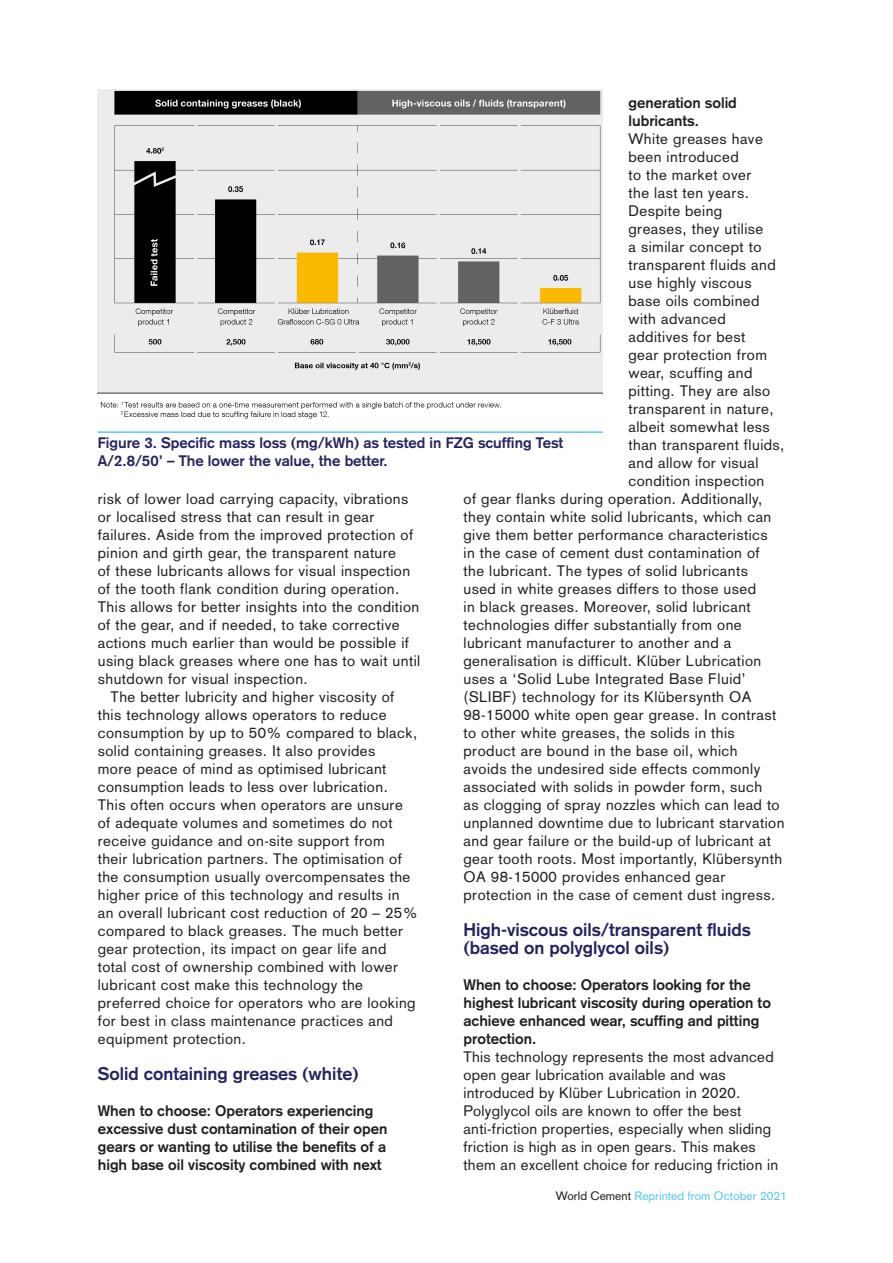
<style>
.page{position:relative;width:893px;height:1263px;background:#fff}
.page>*{position:absolute;margin:0;border:0;box-sizing:border-box;transform-origin:0 0}
.Subhead_1{font:700 18px/18px "Akzidenz Grotesk";color:#26235f}
.Text_1st_Para{font:15px/18px "Akzidenz Grotesk";letter-spacing:.03em;color:#231f20}
.Body_Text{font:15px/18px "Akzidenz Grotesk";letter-spacing:.03em;color:#231f20}
.Subhead_2{font:700 15px/18px "Akzidenz Grotesk";color:#231f20}
.Caption__With_Line{font:700 15px/18px "Akzidenz Grotesk";color:#26235f}
.t1{font:12px "Akzidenz Grotesk";color:#56c8f3}
.s1{color:#231f20}
</style>
<div class="page">
<img style="left:98px;top:89px;width:505px;height:330px">
<hr style="left:98px;top:431px;width:505px;height:2px;background:#56c8f3">
<p class="Subhead_2" style="left:628px;top:94px;width:110px">generation solid lubricants.</p>
<p class="Text_1st_Para" style="left:628px;top:130px;width:136px">White greases have</p>
<p class="Text_1st_Para" style="left:628px;top:148px;width:112px">been introduced</p>
<p class="Text_1st_Para" style="left:628px;top:166px;width:124px">to the market over</p>
<p class="Text_1st_Para" style="left:628px;top:184px;width:122px">the last ten years.</p>
<p class="Text_1st_Para" style="left:628px;top:202px;width:95px">Despite being</p>
<p class="Text_1st_Para" style="left:628px;top:220px;width:136px">greases, they utilise</p>
<p class="Text_1st_Para" style="left:628px;top:238px;width:135px">a similar concept to</p>
<p class="Text_1st_Para" style="left:628px;top:256px;width:149px">transparent fluids and</p>
<p class="Text_1st_Para" style="left:628px;top:274px;width:125px">use highly viscous</p>
<p class="Text_1st_Para" style="left:628px;top:292px;width:133px">base oils combined</p>
<p class="Text_1st_Para" style="left:628px;top:310px;width:99px">with advanced</p>
<p class="Text_1st_Para" style="left:628px;top:328px;width:118px">additives for best</p>
<p class="Text_1st_Para" style="left:628px;top:346px;width:140px">gear protection from</p>
<p class="Text_1st_Para" style="left:628px;top:364px;width:125px">wear, scuffing and</p>
<p class="Text_1st_Para" style="left:628px;top:382px;width:143px">pitting. They are also</p>
<p class="Text_1st_Para" style="left:628px;top:400px;width:147px">transparent in nature,</p>
<p class="Text_1st_Para" style="left:628px;top:418px;width:143px">albeit somewhat less</p>
<p class="Text_1st_Para" style="left:628px;top:436px;width:157px">than transparent fluids,</p>
<p class="Text_1st_Para" style="left:628px;top:454px;width:131px">and allow for visual</p>
<p class="Text_1st_Para" style="left:628px;top:472px;width:137px">condition inspection</p>
<p class="Text_1st_Para" style="left:463px;top:490px;width:300px">of gear flanks during operation. Additionally,</p>
<p class="Text_1st_Para" style="left:463px;top:508px;width:309px">they contain white solid lubricants, which can</p>
<p class="Text_1st_Para" style="left:463px;top:526px;width:306px">give them better performance characteristics</p>
<p class="Text_1st_Para" style="left:463px;top:544px;width:298px">in the case of cement dust contamination of</p>
<p class="Text_1st_Para" style="left:463px;top:562px;width:286px">the lubricant. The types of solid lubricants</p>
<p class="Text_1st_Para" style="left:463px;top:580px;width:294px">used in white greases differs to those used</p>
<p class="Text_1st_Para" style="left:463px;top:598px;width:289px">in black greases. Moreover, solid lubricant</p>
<p class="Text_1st_Para" style="left:463px;top:616px;width:280px">technologies differ substantially from one</p>
<p class="Text_1st_Para" style="left:463px;top:634px;width:269px">lubricant manufacturer to another and a</p>
<p class="Text_1st_Para" style="left:463px;top:652px;width:299px">generalisation is difficult. Klüber Lubrication</p>
<p class="Text_1st_Para" style="left:463px;top:670px;width:284px">uses a ‘Solid Lube Integrated Base Fluid’</p>
<p class="Text_1st_Para" style="left:463px;top:688px;width:290px">(SLIBF) technology for its Klübersynth OA</p>
<p class="Text_1st_Para" style="left:463px;top:706px;width:314px">98-15000 white open gear grease. In contrast</p>
<p class="Text_1st_Para" style="left:463px;top:724px;width:273px">to other white greases, the solids in this</p>
<p class="Text_1st_Para" style="left:463px;top:742px;width:276px">product are bound in the base oil, which</p>
<p class="Text_1st_Para" style="left:463px;top:760px;width:298px">avoids the undesired side effects commonly</p>
<p class="Text_1st_Para" style="left:463px;top:778px;width:300px">associated with solids in powder form, such</p>
<p class="Text_1st_Para" style="left:463px;top:796px;width:318px">as clogging of spray nozzles which can lead to</p>
<p class="Text_1st_Para" style="left:463px;top:814px;width:322px">unplanned downtime due to lubricant starvation</p>
<p class="Text_1st_Para" style="left:463px;top:832px;width:309px">and gear failure or the build-up of lubricant at</p>
<p class="Text_1st_Para" style="left:463px;top:850px;width:320px">gear tooth roots. Most importantly, Klübersynth</p>
<p class="Text_1st_Para" style="left:463px;top:868px;width:263px">OA 98-15000 provides enhanced gear</p>
<p class="Text_1st_Para" style="left:463px;top:886px;width:313px">protection in the case of cement dust ingress.</p>
<p class="Subhead_1" style="left:463px;top:921px;width:289px">High-viscous oils/transparent fluids (based on polyglycol oils)</p>
<p class="Subhead_2" style="left:463px;top:976px;width:309px">When to choose: Operators looking for the highest lubricant viscosity during operation to achieve enhanced wear, scuffing and pitting protection.</p>
<p class="Text_1st_Para" style="left:463px;top:1048px;width:316px">This technology represents the most advanced open gear lubrication available and was introduced by Klüber Lubrication in 2020.<br>Polyglycol oils are known to offer the best anti-friction properties, especially when sliding friction is high as in open gears. This makes them an excellent choice for reducing friction in</p>
<p class="Caption__With_Line" style="left:98px;top:434px;width:467px">Figure 3. Specific mass loss (mg/kWh) as tested in FZG scuffing Test<br>A/2.8/50’ – The lower the value, the better.</p>
<p class="Body_Text" style="left:98px;top:490px;width:324px">risk of lower load carrying capacity, vibrations or localised stress that can result in gear failures. Aside from the improved protection of pinion and girth gear, the transparent nature<br>of these lubricants allows for visual inspection of the tooth flank condition during operation.<br>This allows for better insights into the condition of the gear, and if needed, to take corrective actions much earlier than would be possible if using black greases where one has to wait until shutdown for visual inspection.</p>
<p class="Body_Text" style="left:98px;top:688px;width:321px;text-indent:13px">The better lubricity and higher viscosity of this technology allows operators to reduce consumption by up to 50% compared to black, solid containing greases. It also provides<br>more peace of mind as optimised lubricant consumption leads to less over lubrication.<br>This often occurs when operators are unsure of adequate volumes and sometimes do not receive guidance and on-site support from their lubrication partners. The optimisation of the consumption usually overcompensates the higher price of this technology and results in an overall lubricant cost reduction of 20 – 25% compared to black greases. The much better gear protection, its impact on gear life and total cost of ownership combined with lower lubricant cost make this technology the preferred choice for operators who are looking for best in class maintenance practices and equipment protection.</p>
<p class="Subhead_1" style="left:98px;top:1065px;width:262px">Solid containing greases (white)</p>
<p class="Subhead_2" style="left:98px;top:1102px;width:291px">When to choose: Operators experiencing excessive dust contamination of their open gears or wanting to utilise the benefits of a high base oil viscosity combined with next</p>
<p class="t1" style="left:556px;top:1188px;width:232px"><span class="s1">World Cement</span> Reprinted from October 2021</p>
</div>
